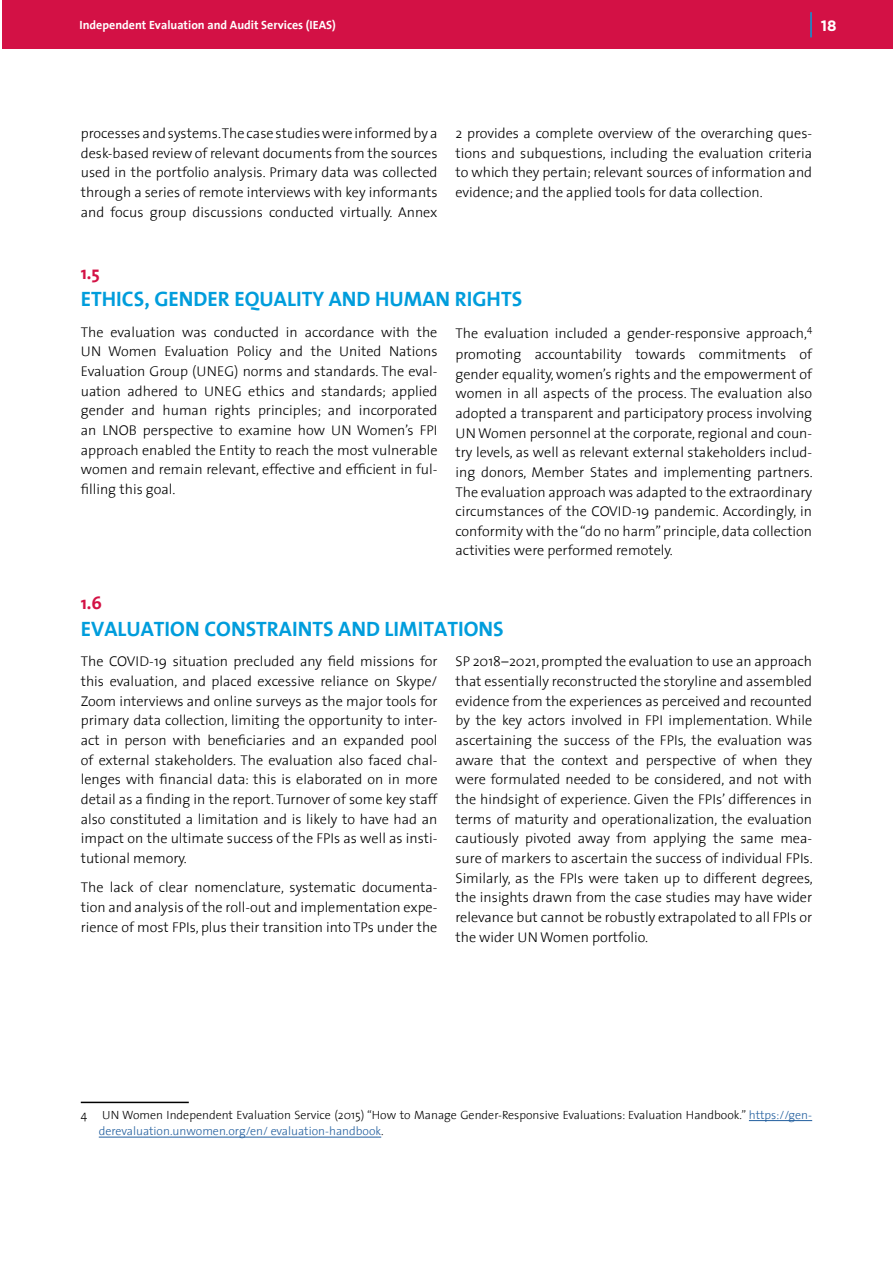
<style>
.page{position:relative;width:893px;height:1263px;background:#fff}
.page>*{position:absolute;margin:0;border:0;box-sizing:border-box;transform-origin:0 0}
.t1{font:700 21px "The Sans";color:#009ddc}
.t2{font:700 18px "The Sans";color:#d31245}
.t3{font:700 15px "Gotham";color:#fff}
.t4{font:300 14.25px/19.6px "The Sans";color:#000;text-align:justify}
.t5{font:300 12px/16.5px "The Sans";color:#000}
.t6{font:700 12px "The Sans";color:#fff}
.s1{color:#215e9e}
</style>
<div class="page">
<div style="left:2px;top:1px;width:891px;height:48px;background:#d31145"></div>
<hr style="left:810px;top:12px;width:2px;height:25px;background:#009ddc">
<hr style="left:81px;top:1102px;width:108px;height:1px;background:#000">
<hr style="left:749px;top:1120px;width:63px;height:1px;background:#215e9e">
<hr style="left:99px;top:1137px;width:282px;height:1px;background:#215e9e">
<p class="t6" style="left:80px;top:15px;width:258px">Independent Evaluation and Audit Services (IEAS)</p>
<p class="t3" style="left:821px;top:16px;width:17px">18</p>
<p class="t4" style="left:81px;top:123px;width:358px">processes and systems. The case studies were informed by a desk-based review of relevant documents from the sources used in the portfolio analysis. Primary data was collected through a series of remote interviews with key informants and focus group discussions conducted virtually. Annex</p>
<p class="t4" style="left:455px;top:123px;width:358px">2 provides a complete overview of the overarching ques&shy;tions and subquestions, including the evaluation criteria to which they pertain; relevant sources of information and evidence; and the applied tools for data collection.</p>
<p class="t2" style="left:81px;top:258px;width:21px">1.5</p>
<h1 class="t1" style="left:81px;top:282px;width:443px">ETHICS, GENDER EQUALITY AND HUMAN RIGHTS</h1>
<p class="t4" style="left:81px;top:321px;width:358px">The evaluation was conducted in accordance with the UN Women Evaluation Policy and the United Nations Evaluation Group (UNEG) norms and standards. The eval&shy;uation adhered to UNEG ethics and standards; applied gender and human rights principles; and incorporated an LNOB perspective to examine how UN Women’s FPI approach enabled the Entity to reach the most vulnerable women and remain relevant, effective and efficient in ful&shy;filling this goal.</p>
<p class="t4" style="left:455px;top:322px;width:358px;line-height:21px">The evaluation included a gender-responsive approach,<sup>4 </sup>promoting accountability towards commitments of</p>
<p class="t4" style="left:455px;top:363px;width:359px">gender equality, women’s rights and the empowerment of women in all aspects of the process. The evaluation also adopted a transparent and participatory process involving UNWomen personnel at the corporate, regional and coun&shy;try levels, as well as relevant external stakeholders includ&shy;ing donors, Member States and implementing partners.<br>The evaluation approach was adapted to the extraordinary circumstances of the COVID-19 pandemic. Accordingly, in conformity with the “do no harm” principle, data collection activities were performed remotely.</p>
<p class="t2" style="left:81px;top:588px;width:23px">1.6</p>
<h1 class="t1" style="left:81px;top:612px;width:424px">EVALUATION CONSTRAINTS AND LIMITATIONS</h1>
<p class="t4" style="left:81px;top:651px;width:358px">The COVID-19 situation precluded any field missions for this evaluation, and placed excessive reliance on Skype/ Zoom interviews and online surveys as the major tools for primary data collection, limiting the opportunity to inter&shy;act in person with beneficiaries and an expanded pool of external stakeholders. The evaluation also faced chal&shy;lenges with financial data: this is elaborated on in more detail as a finding in the report. Turnover of some key staff also constituted a limitation and is likely to have had an impact on the ultimate success of the FPIs as well as insti&shy;tutional memory.</p>
<p class="t4" style="left:81px;top:877px;width:358px">The lack of clear nomenclature, systematic documenta&shy;tion and analysis of the roll-out and implementation expe&shy;rience of most FPIs, plus their transition into TPs under the</p>
<p class="t4" style="left:455px;top:651px;width:359px">SP 2018–2021, prompted the evaluation to use an approach that essentially reconstructed the storyline and assembled evidence from the experiences as perceived and recounted by the key actors involved in FPI implementation. While ascertaining the success of the FPIs, the evaluation was aware that the context and perspective of when they were formulated needed to be considered, and not with the hindsight of experience. Given the FPIs’ differences in terms of maturity and operationalization, the evaluation cautiously pivoted away from applying the same mea&shy;sure of markers to ascertain the success of individual FPIs.<br>Similarly, as the FPIs were taken up to different degrees, the insights drawn from the case studies may have wider relevance but cannot be robustly extrapolated to all FPIs or the wider UN Women portfolio.</p>
<p class="t5" style="left:99px;top:1106px;width:715px;text-indent:-18px">4 UN Women Independent Evaluation Service (2015) “How to Manage Gender-Responsive Evaluations: Evaluation Handbook.” <span class="s1">https://gen&shy;derevaluation.unwomen.org/en/ evaluation-handbook</span>.</p>
</div>
